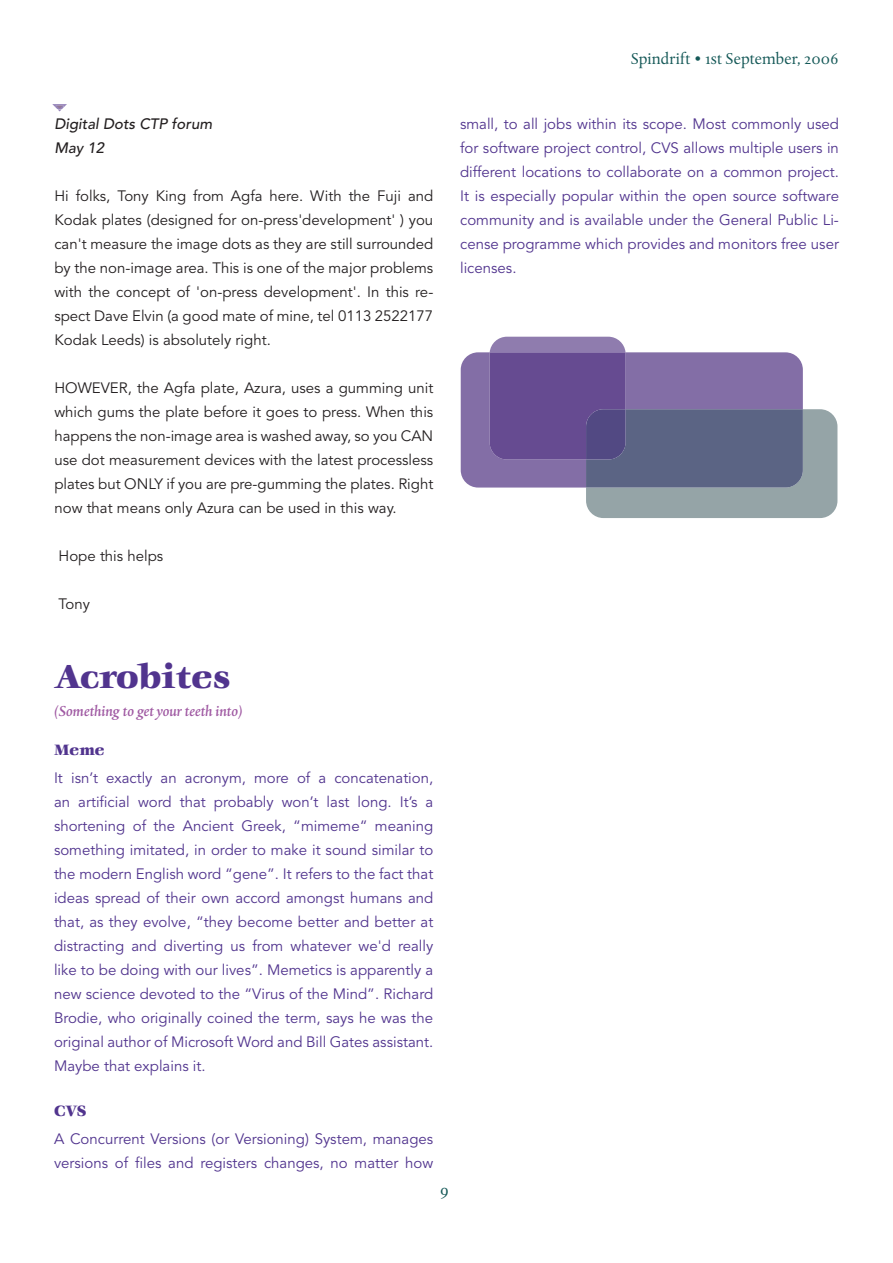
<style>
.page{position:relative;width:893px;height:1263px;background:#fff}
.page>*{position:absolute;margin:0;border:0;box-sizing:border-box;transform-origin:0 0}
.t1{font:900 36px "AT Veljovic";color:#51348e}
.t2{font:18px "Albertina MT Regular Os F";color:#145857}
.t3{font:16.5px "Albertina MT Regular Os F";color:#145857}
.t4{font:900 16.5px "AT Veljovic";color:#51348e}
.t5{font:15px/24px "Avenir";color:#51348e;text-align:justify}
.t6{font:15px/24px "Avenir";color:#231f20;text-align:justify}
.t7{font:15px "Albertina MT Medium Italic Os F";color:#a05aa3}
.t8{font:italic 500 15px/24px "Avenir";color:#231f20}
</style>
<div class="page">
<div style="left:461px;top:352px;width:29px;height:135px;background:#836ea6"></div>
<svg style="left:490px;top:337px;width:347px;height:181px;background:#8680a5"></svg>
<svg style="left:52px;top:104px;width:15px;height:7px"></svg>
<p class="t3" style="left:631px;top:51px;width:209px">Spindrift • 1st September, 2006</p>
<p class="t8" style="left:54px;top:114px;width:159px">Digital Dots CTP forum<br>May 12</p>
<p class="t6" style="left:54px;top:186px;width:380px">Hi folks, Tony King from Agfa here. With the Fuji and Kodak plates (designed for on-press'development' ) you can't measure the image dots as they are still surrounded by the non-image area. This is one of the major problems with the concept of 'on-press development'. In this re&shy;spect Dave Elvin (a good mate of mine, tel 0113 2522177<br>Kodak Leeds) is absolutely right.</p>
<p class="t6" style="left:54px;top:378px;width:380px">HOWEVER, the Agfa plate, Azura, uses a gumming unit which gums the plate before it goes to press. When this happens the non-image area is washed away, so you CAN use dot measurement devices with the latest processless plates but ONLY if you are pre-gumming the plates. Right now that means only Azura can be used in this way.</p>
<p class="t6" style="left:59px;top:546px;width:106px">Hope this helps</p>
<p class="t6" style="left:59px;top:594px;width:33px">Tony</p>
<p class="t5" style="left:460px;top:114px;width:380px">small, to all jobs within its scope. Most commonly used for software project control, CVS allows multiple users in different locations to collaborate on a common project.<br>It is especially popular within the open source software community and is available under the General Public Li&shy;cense programme which provides and monitors free user licenses.</p>
<h1 class="t1" style="left:54px;top:662px;width:178px">Acrobites</h1>
<p class="t7" style="left:54px;top:703px;width:190px">(Something to get your teeth into)</p>
<p class="t4" style="left:54px;top:743px;width:52px">Meme</p>
<p class="t5" style="left:54px;top:768px;width:381px">It isn’t exactly an acronym, more of a concatenation, an artificial word that probably won’t last long. It’s a shortening of the Ancient Greek, “mimeme“ meaning something imitated, in order to make it sound similar to the modern English word “gene”. It refers to the fact that ideas spread of their own accord amongst humans and that, as they evolve, “they become better and better at distracting and diverting us from whatever we'd really like to be doing with our lives”. Memetics is apparently a new science devoted to the “Virus of the Mind”. Richard Brodie, who originally coined the term, says he was the original author of Microsoft Word and Bill Gates assistant.<br>Maybe that explains it.</p>
<p class="t4" style="left:54px;top:1104px;width:34px">CVS</p>
<p class="t5" style="left:54px;top:1129px;width:381px">A Concurrent Versions (or Versioning) System, manages versions of files and registers changes, no matter how</p>
<p class="t2" style="left:440px;top:1182px;width:11px">9</p>
</div>
